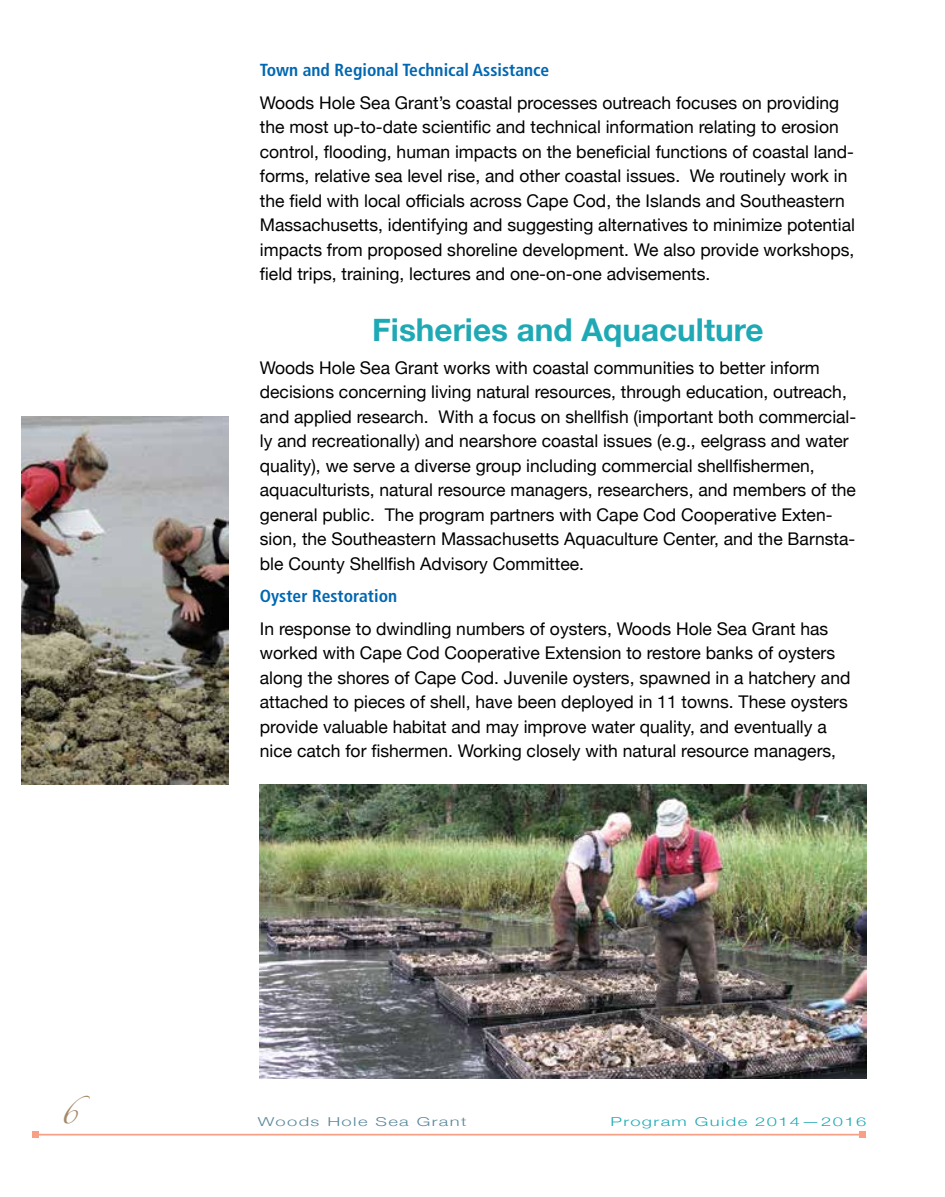
<style>
.page{position:relative;width:945px;height:1197px;background:#fff}
.page>*{position:absolute;margin:0;border:0;box-sizing:border-box;transform-origin:0 0}
.t1{font:700 31.5px "Helvetica Neue";color:#1fa9b5}
.t2{font:22.75px "Zapfino";color:#a58968}
.t3{font:17.5px/24.5px "Helvetica Neue";color:#000}
.t4{font:700 condensed 17.5px "Frutiger";color:#0067b1}
.t5{font:300 12.25px "Helvetica Neue";letter-spacing:.075em;color:#1fa9b5;scale:1.5 1}
.t6{font:300 12.25px "Helvetica Neue";letter-spacing:.075em;color:#59889c;scale:1.5 1}
</style>
<div class="page">
<img style="left:260px;top:785px;width:606px;height:294px">
<hr style="left:35px;top:1134px;width:828px;height:2px;background:#f8a085">
<div style="left:32px;top:1131px;width:7px;height:7px;background:#f8a085"></div>
<div style="left:859px;top:1131px;width:7px;height:7px;background:#f8a085"></div>
<img style="left:22px;top:416px;width:207px;height:369px">
<h2 class="t2" style="left:59px;top:1102px;width:21px">6</h2>
<p class="t4" style="left:260px;top:60px;width:291px">Town and Regional Technical Assistance</p>
<p class="t3" style="left:260px;top:89px;width:597px">Woods Hole Sea Grant’s coastal processes outreach focuses on providing the most up-to-date scientific and technical information relating to erosion control, flooding, human impacts on the beneficial functions of coastal land&shy;forms, relative sea level rise, and other coastal issues. We routinely work in the field with local officials across Cape Cod, the Islands and Southeastern Massachusetts, identifying and suggesting alternatives to minimize potential impacts from proposed shoreline development. We also provide workshops, field trips, training, lectures and one-on-one advisements.</p>
<h1 class="t1" style="left:372px;top:302px;width:393px">Fisheries and Aquaculture</h1>
<p class="t3" style="left:260px;top:354px;width:598px">Woods Hole Sea Grant works with coastal communities to better inform decisions concerning living natural resources, through education, outreach, and applied research. With a focus on shellfish (important both commercial&shy;ly and recreationally) and nearshore coastal issues (e.g., eelgrass and water quality), we serve a diverse group including commercial shellfishermen, aquaculturists, natural resource managers, researchers, and members of the general public. The program partners with Cape Cod Cooperative Exten&shy;sion, the Southeastern Massachusetts Aquaculture Center, and the Barnsta&shy;ble County Shellfish Advisory Committee.</p>
<p class="t4" style="left:260px;top:586px;width:139px">Oyster Restoration</p>
<p class="t3" style="left:260px;top:615px;width:592px">In response to dwindling numbers of oysters, Woods Hole Sea Grant has worked with Cape Cod Cooperative Extension to restore banks of oysters along the shores of Cape Cod. Juvenile oysters, spawned in a hatchery and attached to pieces of shell, have been deployed in 11 towns. These oysters provide valuable habitat and may improve water quality, and eventually a nice catch for fishermen. Working closely with natural resource managers,</p>
<p class="t6" style="left:258px;top:1111px;width:141px">Woods Hole Sea Grant</p>
<p class="t5" style="left:611px;top:1111px;width:172px">Program Guide 2014—2016</p>
</div>
